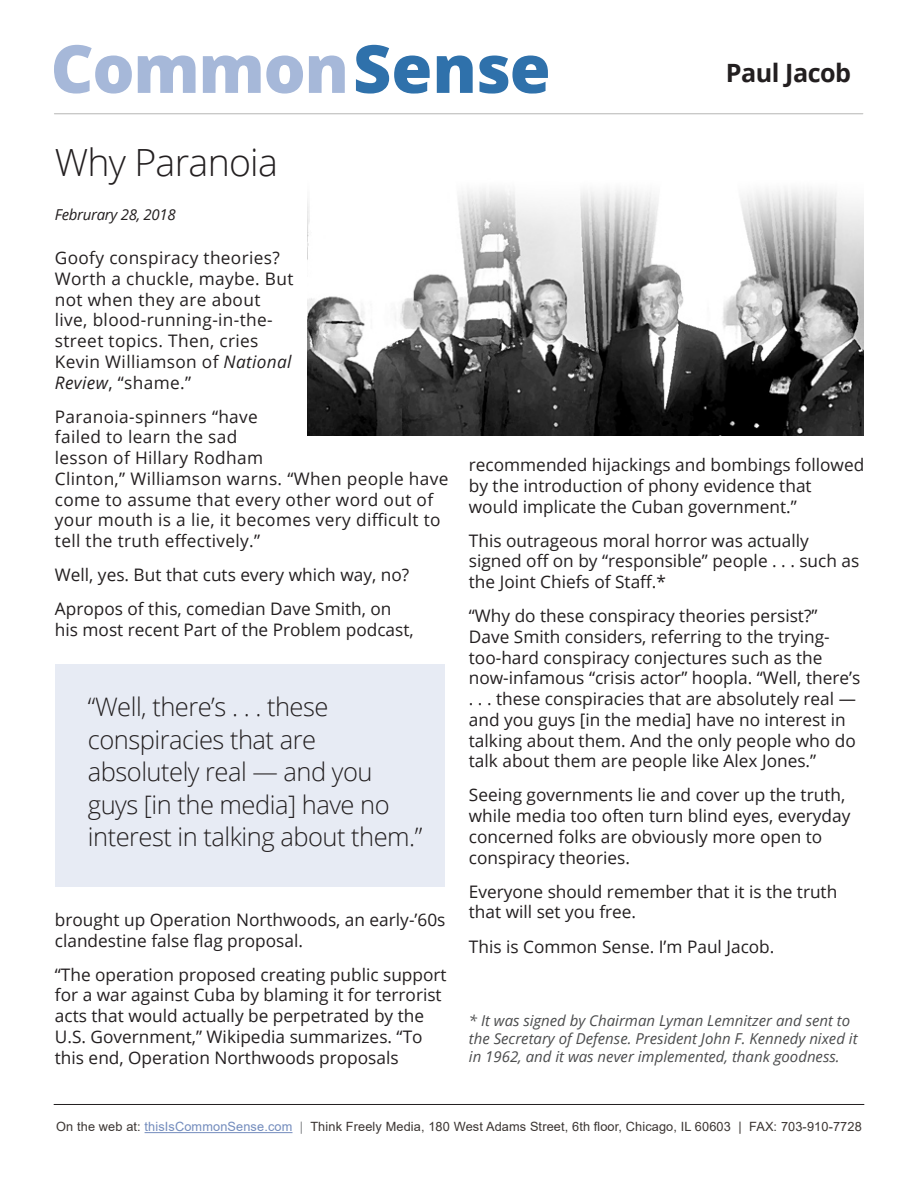
<style>
.page{position:relative;width:918px;height:1188px;background:#fff}
.page>*{position:absolute;margin:0;border:0;box-sizing:border-box;transform-origin:0 0}
.t1{font:800 66.45px "Open Sans";letter-spacing:-.02em;color:#a6b8d9}
.t2{font:300 37.5px "Open Sans";letter-spacing:-.02em;color:#231f20}
.t3{font:300 25.5px/32.4px "Open Sans";letter-spacing:-.02em;color:#231f20}
.t4{font:700 25.2px "Open Sans";letter-spacing:-.02em;color:#231f20}
.t5{font:17.25px/20.7px "Open Sans";color:#231f20}
.t6{font:17.25px/20.7px "Open Sans";letter-spacing:.02em;color:#231f20}
.t7{font:italic 15px/18px "Open Sans";color:#4b4c4d}
.t8{font:italic 15px "Open Sans";letter-spacing:-.02em;color:#231f20}
.t9{font:12.75px "Arial";letter-spacing:.01em;color:#3b3532}
.s1{color:#2f71ab}
.s2{font-style:italic}
.s3{color:#738cbd}
.s4{color:#808285}
</style>
<div class="page">
<hr style="left:145px;top:1132px;width:148px;height:1px;background:#738cbd">
<img style="left:308px;top:189px;width:555px;height:247px">
<hr style="left:54px;top:1104px;width:810px;height:1px;background:#231f20">
<hr style="left:54px;top:114px;width:809px;height:1px;background:#b6b6b4">
<div style="left:55px;top:664px;width:390px;height:223px;background:#e7ebf4"></div>
<p class="t1" style="left:51px;top:18px;width:502px">Common<span class="s1">Sense</span></p>
<p class="t4" style="left:726px;top:55px;width:127px">Paul Jacob</p>
<p class="t2" style="left:55px;top:136px;width:225px">Why Paranoia</p>
<p class="t8" style="left:55px;top:204px;width:122px">Februrary 28, 2018</p>
<p class="t6" style="left:55px;top:247px;width:240px">Goofy conspiracy theories?<br>Worth a chuckle, maybe. But not when they are about live, blood-running-in-the&shy;street topics. Then, cries<br>Kevin Williamson of <span class="s2">National<br>Review</span>, “shame.”</p>
<p class="t6" style="left:55px;top:406px;width:395px">Paranoia-spinners “have<br>failed to learn the sad<br>lesson of Hillary Rodham<br>Clinton,” Williamson warns. “When people have come to assume that every other word out of your mouth is a lie, it becomes very difficult to tell the truth effectively.”</p>
<p class="t5" style="left:55px;top:564px;width:356px">Well, yes. But that cuts every which way, no?</p>
<p class="t5" style="left:55px;top:598px;width:360px">Apropos of this, comedian Dave Smith, on his most recent Part of the Problem podcast,</p>
<p class="t3" style="left:88px;top:690px;width:336px">“Well, there’s . . . these conspiracies that are absolutely real — and you guys [in the media] have no interest in talking about them.”</p>
<p class="t5" style="left:55px;top:909px;width:392px">brought up Operation Northwoods, an early-’60s clandestine false flag proposal.</p>
<p class="t5" style="left:55px;top:964px;width:393px">“The operation proposed creating public support for a war against Cuba by blaming it for terrorist acts that would actually be perpetrated by the U.S. Government,” Wikipedia summarizes. “To this end, Operation Northwoods proposals</p>
<p class="t5" style="left:469px;top:454px;width:397px">recommended hijackings and bombings followed by the introduction of phony evidence that would implicate the Cuban government.”</p>
<p class="t5" style="left:469px;top:530px;width:392px">This outrageous moral horror was actually signed off on by “responsible” people . . . such as the Joint Chiefs of Staff.*</p>
<p class="t5" style="left:469px;top:605px;width:393px">“Why do these conspiracy theories persist?” Dave Smith considers, referring to the trying&shy;too-hard conspiracy conjectures such as the now-infamous “crisis actor” hoopla. “Well, there’s . . . these conspiracies that are absolutely real — and you guys [in the media] have no interest in talking about them. And the only people who do talk about them are people like Alex Jones.”</p>
<p class="t5" style="left:469px;top:784px;width:383px">Seeing governments lie and cover up the truth, while media too often turn blind eyes, everyday concerned folks are obviously more open to conspiracy theories.</p>
<p class="t5" style="left:469px;top:881px;width:370px">Everyone should remember that it is the truth that will set you free.</p>
<p class="t5" style="left:469px;top:936px;width:307px">This is Common Sense. I’m Paul Jacob.</p>
<p class="t7" style="left:469px;top:1011px;width:390px">* It was signed by Chairman Lyman Lemnitzer and sent to the Secretary of Defense. President John F. Kennedy nixed it in 1962, and it was never implemented, thank goodness.</p>
<p class="t9" style="left:56px;top:1118px;width:807px">On the web at: <span class="s3">thisIsCommonSense.com</span> <span class="s4">|</span> Think Freely Media, 180 West Adams Street, 6th floor, Chicago, IL 60603 | FAX: 703-910-7728</p>
</div>
